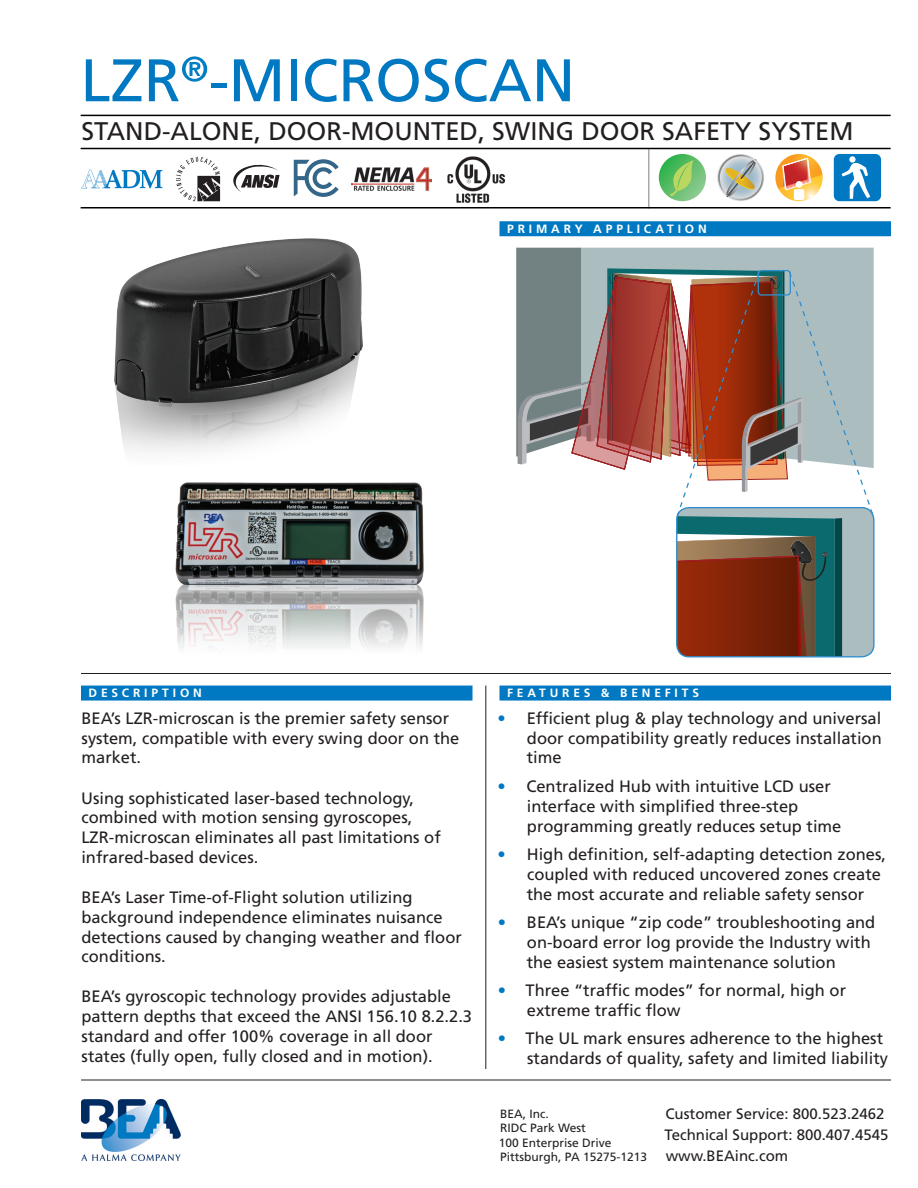
<style>
.page{position:relative;width:918px;height:1188px;background:#fff}
.page>*{position:absolute;margin:0;border:0;box-sizing:border-box;transform-origin:0 0}
.t1{font:60px "Frutiger LT Std";color:#0079c2}
.t2{font:25.5px "Frutiger LT Std";color:#231f20}
.t3{font:16.5px/19.8px "Frutiger LT Std";color:#231f20}
.t4{font:15px/21.3px "Frutiger LT Std";color:#231f20}
.t5{font:12px/14.4px "Frutiger LT Std";color:#231f20}
.t6{font:700 12px "Frutiger LT Std";letter-spacing:.32em;color:#fff}
.s1{color:#0079c2}
</style>
<div class="page">
<hr style="left:81px;top:1080px;width:810px;height:1px;background:#231f20">
<img style="left:81px;top:1099px;width:100px;height:62px">
<hr style="left:486px;top:686px;width:1px;height:383px;background:#231f20">
<hr style="left:81px;top:673px;width:810px;height:1px;background:#231f20">
<div style="left:500px;top:686px;width:391px;height:15px;background:#0079c2"></div>
<div style="left:81px;top:686px;width:391px;height:15px;background:#0079c2"></div>
<div style="left:500px;top:221px;width:391px;height:15px;background:#0079c2"></div>
<img style="left:114px;top:238px;width:249px;height:214px">
<img style="left:175px;top:482px;width:249px;height:166px">
<hr style="left:648px;top:149px;width:2px;height:59px;background:#a8a9ad">
<hr style="left:81px;top:148px;width:810px;height:1px;background:#000">
<hr style="left:81px;top:207px;width:810px;height:1px;background:#000">
<hr style="left:81px;top:115px;width:810px;height:1px;background:#000">
<svg style="left:176px;top:157px;width:44px;height:44px"></svg>
<div style="left:834px;top:154px;width:47px;height:47px;background:#0079c2;border-radius:6px"></div>
<svg style="left:842px;top:156px;width:28px;height:43px"></svg>
<svg style="left:775px;top:154px;width:48px;height:46px"></svg>
<svg style="left:717px;top:154px;width:47px;height:47px"></svg>
<div style="left:718px;top:155px;width:46px;height:45px;border:2px solid #fff;border-radius:50%"></div>
<svg style="left:725px;top:157px;width:34px;height:42px"></svg>
<svg style="left:659px;top:154px;width:47px;height:47px"></svg>
<svg style="left:668px;top:160px;width:29px;height:37px"></svg>
<svg style="left:294px;top:159px;width:45px;height:38px"></svg>
<svg style="left:81px;top:170px;width:81px;height:18px"></svg>
<img style="left:448px;top:156px;width:57px;height:46px">
<svg style="left:516px;top:248px;width:358px;height:409px"></svg>
<img style="left:351px;top:168px;width:81px;height:22px">
<svg style="left:233px;top:165px;width:47px;height:27px"></svg>
<h1 class="t1" style="left:81px;top:45px;width:496px">LZR<sup>®</sup>-MICROSCAN</h1>
<h2 class="t2" style="left:81px;top:116px;width:774px">STAND-ALONE, DOOR-MOUNTED, SWING DOOR SAFETY SYSTEM</h2>
<p class="t6" style="left:507px;top:222px;width:201px">PRIMARY APPLICATION</p>
<p class="t6" style="left:89px;top:686px;width:115px">DESCRIPTION</p>
<p class="t3" style="left:81px;top:708px;width:379px">BEA’s LZR-microscan is the premier safety sensor system, compatible with every swing door on the market.</p>
<p class="t3" style="left:81px;top:788px;width:361px">Using sophisticated laser-based technology, combined with motion sensing gyroscopes, LZR-microscan eliminates all past limitations of infrared-based devices.</p>
<p class="t3" style="left:81px;top:887px;width:382px">BEA’s Laser Time-of-Flight solution utilizing background independence eliminates nuisance detections caused by changing weather and floor conditions.</p>
<p class="t3" style="left:81px;top:987px;width:392px">BEA’s gyroscopic technology provides adjustable pattern depths that exceed the ANSI 156.10 8.2.2.3 standard and offer 100% coverage in all door states (fully open, fully closed and in motion).</p>
<p class="t6" style="left:507px;top:686px;width:193px">FEATURES &amp; BENEFITS</p>
<p class="t3" style="left:527px;top:708px;width:357px;text-align:justify;text-indent:-29px"><span class="s1">•</span> Efficient plug &amp; play technology and universal door compatibility greatly reduces installation time</p>
<p class="t3" style="left:527px;top:776px;width:316px;text-indent:-29px"><span class="s1">•</span> Centralized Hub with intuitive LCD user interface with simplified three-step programming greatly reduces setup time</p>
<p class="t3" style="left:527px;top:844px;width:361px;text-indent:-29px"><span class="s1">•</span> High definition, self-adapting detection zones, coupled with reduced uncovered zones create the most accurate and reliable safety sensor</p>
<p class="t3" style="left:527px;top:912px;width:350px;text-indent:-29px"><span class="s1">•</span> BEA’s unique “zip code” troubleshooting and on-board error log provide the Industry with the easiest system maintenance solution</p>
<p class="t3" style="left:527px;top:980px;width:321px;text-indent:-29px"><span class="s1">•</span> Three “traffic modes” for normal, high or extreme traffic flow</p>
<p class="t3" style="left:527px;top:1029px;width:362px;text-indent:-29px"><span class="s1">•</span> The UL mark ensures adherence to the highest standards of quality, safety and limited liability</p>
<p class="t5" style="left:499px;top:1106px;width:150px">BEA, Inc.<br>RIDC Park West<br>100 Enterprise Drive<br>Pittsburgh, PA 15275-1213</p>
<p class="t4" style="left:664px;top:1103px;width:225px">Customer Service: 800.523.2462<br>Technical Support: 800.407.4545 www.BEAinc.com</p>
</div>
